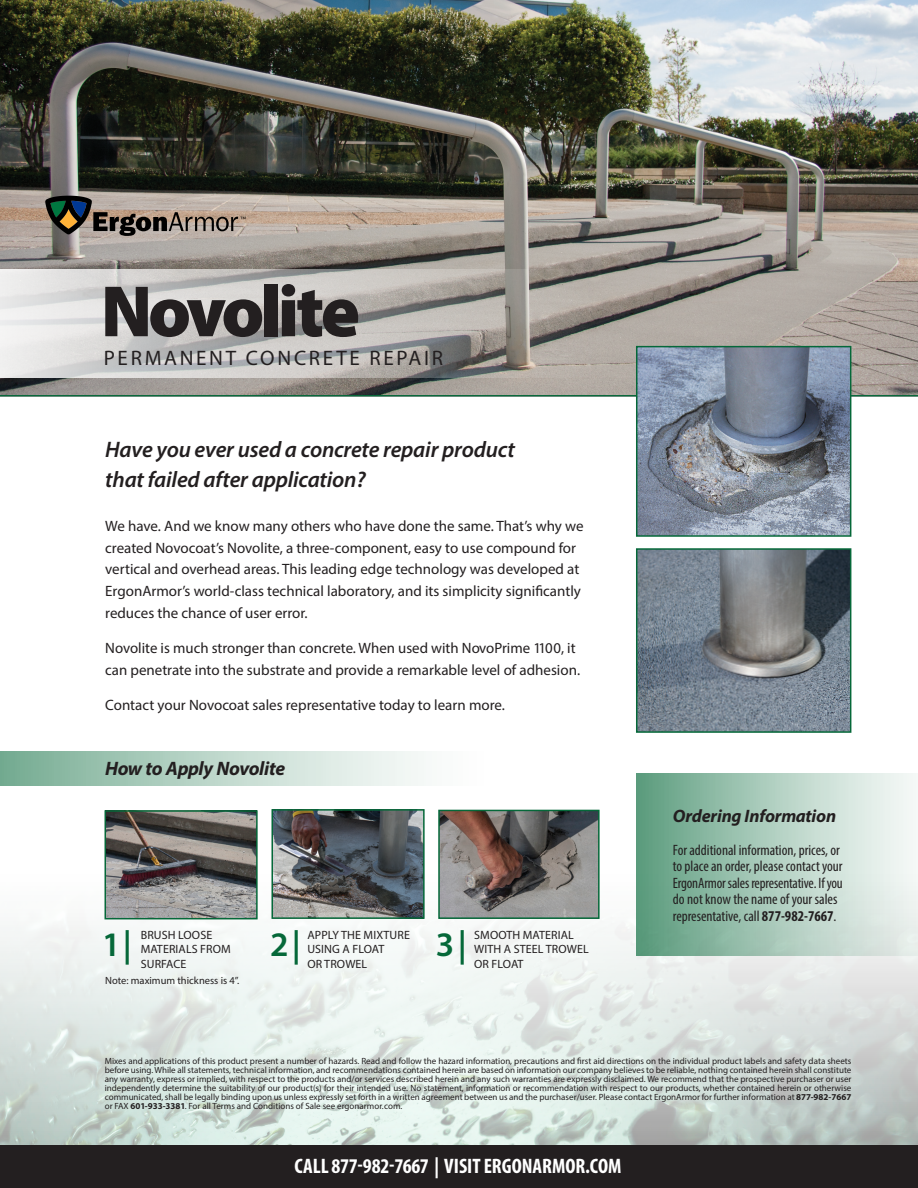
<style>
.page{position:relative;width:918px;height:1188px;background:#fff}
.page>*{position:absolute;margin:0;border:0;box-sizing:border-box;transform-origin:0 0}
.t1{font:900 73.2px "Myriad Pro";letter-spacing:-.06em;color:#231f20}
.t2{font:600 34.5px "Myriad Pro";color:#056839}
.t3{font:italic 600 22.5px/30px "Myriad Pro";letter-spacing:-.01em;color:#231f20}
.t4{font:700 condensed 21px "Myriad Pro";color:#fff}
.t5{font:21px "Myriad Pro";letter-spacing:.13em;color:#231f20}
.t6{font:italic 700 19.5px "Myriad Pro";letter-spacing:-.025em;color:#231f20}
.t7{font:italic 700 18px "Myriad Pro";letter-spacing:-.01em;color:#231f20}
.t8{font:15px/21.8px "Myriad Pro";color:#231f20}
.t9{font:condensed 15px/16.5px "Myriad Pro";color:#231f20}
.t10{font:12px/14.4px "Myriad Pro";letter-spacing:.01em;color:#231f20}
.t11{font:10.5px "Myriad Pro";color:#231f20}
.t12{font:9px/9px "Myriad Pro";color:#231f20;text-align:justify}
.s1{font-weight:700}
</style>
<div class="page">
<img style="left:0;top:0;width:918px;height:396px">
<img style="left:0;top:809px;width:918px;height:337px">
<svg style="left:0;top:269px;width:609px;height:109px;background:#bcb9b6"></svg>
<div style="left:0;top:751px;width:556px;height:35px;background:linear-gradient(to right,#7fb29a,#fff)"></div>
<div style="left:636px;top:774px;width:282px;height:182px;background:linear-gradient(to right,#5f9e80,#fafbfa)"></div>
<hr style="left:0;top:396px;width:918px;height:1px;background:#231f20">
<div style="left:0;top:1146px;width:918px;height:40px;background:#231f20"></div>
<svg style="left:636px;top:548px;width:216px;height:185px;background:#6e7c82"></svg>
<svg style="left:635px;top:345px;width:217px;height:192px;background:#7e8b9a"></svg>
<img style="left:441px;top:813px;width:156px;height:103px">
<div style="left:438px;top:810px;width:162px;height:109px;border:2px solid #056839"></div>
<img style="left:274px;top:812px;width:148px;height:104px">
<div style="left:271px;top:809px;width:154px;height:110px;border:2px solid #056839"></div>
<svg style="left:45px;top:196px;width:201px;height:40px;background:#877e74"></svg>
<img style="left:108px;top:813px;width:147px;height:103px">
<div style="left:105px;top:810px;width:153px;height:109px;border:2px solid #056839"></div>
<div style="left:0;top:1179px;width:918px;height:9px;background:#231f20"></div>
<p class="t1" style="left:101px;top:263px;width:261px">Novolite</p>
<p class="t5" style="left:104px;top:345px;width:341px">PERMANENT CONCRETE REPAIR</p>
<p class="t3" style="left:105px;top:434px;width:411px">Have you ever used a concrete repair product that failed after application?</p>
<p class="t8" style="left:105px;top:515px;width:480px">We have. And we know many others who have done the same. That’s why we created Novocoat’s Novolite, a three-component, easy to use compound for vertical and overhead areas. This leading edge technology was developed at ErgonArmor’s world-class technical laboratory, and its simplicity significantly reduces the chance of user error.</p>
<p class="t8" style="left:105px;top:637px;width:476px">Novolite is much stronger than concrete. When used with NovoPrime 1100, it can penetrate into the substrate and provide a remarkable level of adhesion.</p>
<p class="t8" style="left:105px;top:694px;width:401px">Contact your Novocoat sales representative today to learn more.</p>
<p class="t6" style="left:105px;top:755px;width:181px">How to Apply Novolite</p>
<p class="t2" style="left:102px;top:922px;width:31px">1 |</p>
<p class="t2" style="left:270px;top:922px;width:32px">2 |</p>
<p class="t2" style="left:436px;top:922px;width:33px">3 |</p>
<p class="t10" style="left:141px;top:927px;width:92px">BRUSH LOOSE<br>MATERIALS FROM<br>SURFACE</p>
<p class="t10" style="left:307px;top:927px;width:104px">APPLY THE MIXTURE<br>USING A FLOAT<br>OR TROWEL</p>
<p class="t11" style="left:105px;top:974px;width:136px">Note: maximum thickness is 4”.</p>
<p class="t10" style="left:474px;top:927px;width:116px">SMOOTH MATERIAL<br>WITH A STEEL TROWEL<br>OR FLOAT</p>
<p class="t7" style="left:673px;top:804px;width:165px">Ordering Information</p>
<p class="t9" style="left:673px;top:841px;width:171px">For additional information, prices, or to place an order, please contact your ErgonArmor sales representative. If you do not know the name of your sales representative, call <span class="s1">877-982-7667</span>.</p>
<p class="t12" style="left:105px;top:1056px;width:748px">Mixes and applications of this product present a number of hazards. Read and follow the hazard information, precautions and first aid directions on the individual product labels and safety data sheets before using. While all statements, technical information, and recommendations contained herein are based on information our company believes to be reliable, nothing contained herein shall constitute any warranty, express or implied, with respect to the products and/or services described herein and any such warranties are expressly disclaimed. We recommend that the prospective purchaser or user independently determine the suitability of our product(s) for their intended use. No statement, information or recommendation with respect to our products, whether contained herein or otherwise communicated, shall be legally binding upon us unless expressly set forth in a written agreement between us and the purchaser/user. Please contact ErgonArmor for further information at <span class="s1">877-982-7667 </span>or FAX <span class="s1">601-933-3381</span>. For all Terms and Conditions of Sale see ergonarmor.com.</p>
<p class="t4" style="left:295px;top:1153px;width:328px">CALL 877-982-7667 | VISIT ERGONARMOR.COM</p>
</div>
